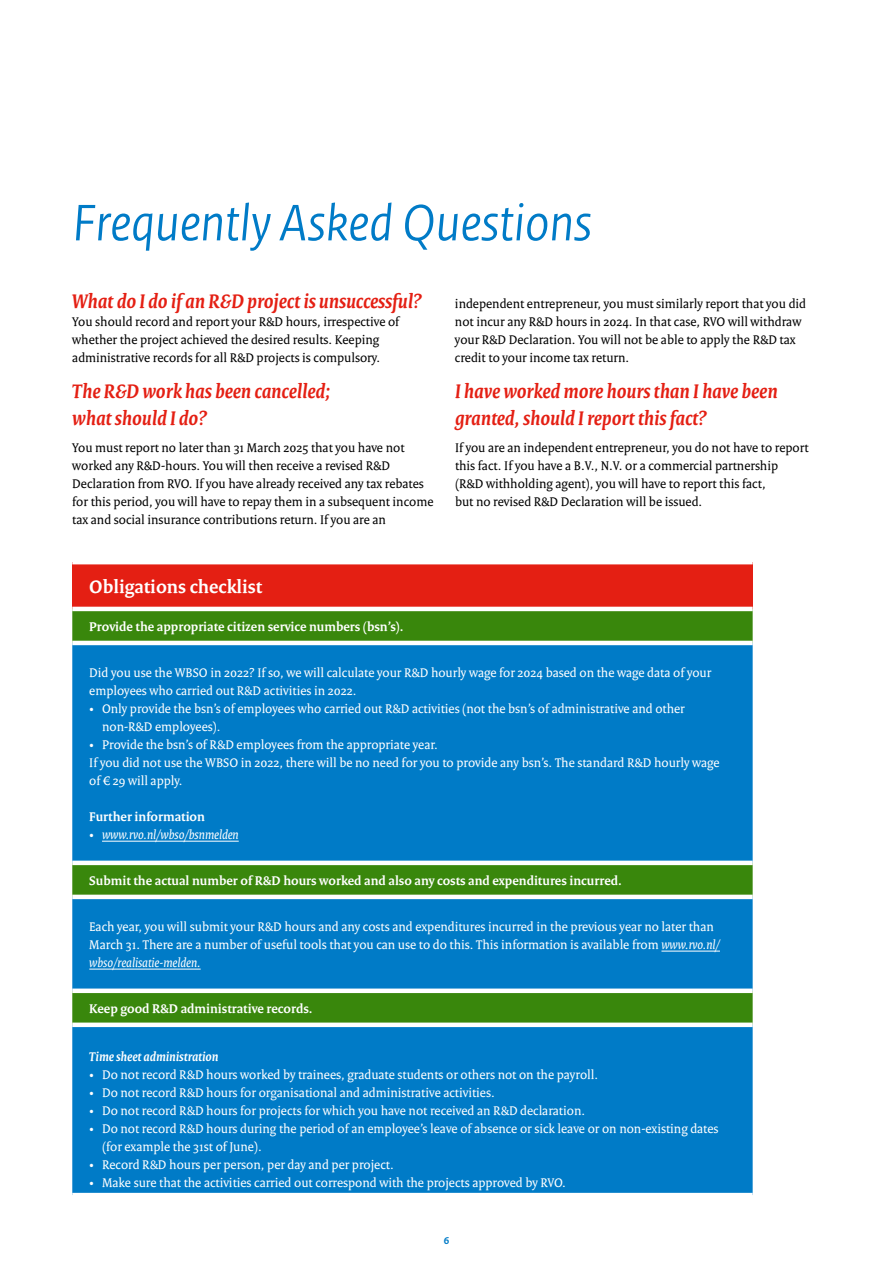
<style>
.page{position:relative;width:893px;height:1263px;background:#fff}
.page>*{position:absolute;margin:0;border:0;box-sizing:border-box;transform-origin:0 0}
.H2_03_RO_Kop{font:italic 54px "Rijksoverheid Sans Heading";color:#007bc7}
.H3_Paragraafkop_zonder_witruimte_na{font:italic 700 21px/27px "Rijksoverheid Serif";color:#e41f13}
.P_tabel_kop{font:700 19.5px "Rijksoverheid Serif";color:#fff}
.Tabeltekst-wit{font:13.5px/18px "Rijksoverheid Serif";color:#fff}
.P_10_RO_Broodtekst{font:13.5px/18px "Rijksoverheid Serif";color:#000}
.Tabel_Koppen{font:700 13.5px "Rijksoverheid Serif";color:#fff}
.t1{font:italic 13.5px "Rijksoverheid Serif";color:#fff}
.Tabeltekst-wit-2{font:italic 700 13.5px "Rijksoverheid Serif";color:#fff}
.Tabeltekst-wit-3{font:700 13.5px "Rijksoverheid Serif";color:#fff}
.t2{font:700 10.5px "Rijksoverheid Sans Text";color:#007bc7}
.s1{font-style:normal}
.s2{font-style:italic}
</style>
<div class="page">
<div style="left:72px;top:562px;width:681px;height:47px;background:#e41f13"></div>
<div style="left:72px;top:611px;width:681px;height:30px;background:#39870c"></div>
<svg style="left:72px;top:645px;width:681px;height:548px;background:#077cb2"></svg>
<hr style="left:72px;top:861px;width:681px;height:4px;background:#fff">
<hr style="left:72px;top:895px;width:681px;height:4px;background:#fff">
<div style="left:72px;top:988px;width:681px;height:5px;background:#fff"></div>
<div style="left:72px;top:1022px;width:681px;height:5px;background:#fff"></div>
<hr style="left:72px;top:560px;width:681px;height:4px;background:#fff">
<hr style="left:72px;top:607px;width:681px;height:4px;background:#fff">
<hr style="left:102px;top:841px;width:137px;height:1px;background:#fff">
<hr style="left:661px;top:951px;width:59px;height:1px;background:#fff">
<hr style="left:89px;top:969px;width:112px;height:1px;background:#fff">
<h2 class="H2_03_RO_Kop" style="left:72px;top:192px;width:521px">Frequently Asked Questions</h2>
<h3 class="H3_Paragraafkop_zonder_witruimte_na" style="left:72px;top:287px;width:351px">What do I do if an R&amp;D project is unsuccessful?</h3>
<p class="P_10_RO_Broodtekst" style="left:72px;top:312px;width:329px">You should record and report your R&amp;D hours, irrespective of whether the project achieved the desired results. Keeping administrative records for all R&amp;D projects is compulsory.</p>
<h3 class="H3_Paragraafkop_zonder_witruimte_na" style="left:72px;top:377px;width:260px">The R&amp;D work has been cancelled; what should I do?</h3>
<p class="P_10_RO_Broodtekst" style="left:72px;top:438px;width:363px">You must report no later than 31 March 2025 that you have not worked any R&amp;D-hours. You will then receive a revised R&amp;D Declaration from RVO. If you have already received any tax rebates for this period, you will have to repay them in a subsequent income tax and social insurance contributions return. If you are an</p>
<p class="P_10_RO_Broodtekst" style="left:455px;top:294px;width:353px">independent entrepreneur, you must similarly report that you did not incur any R&amp;D hours in 2024. In that case, RVO will withdraw your R&amp;D Declaration. You will not be able to apply the R&amp;D tax credit to your income tax return.</p>
<h3 class="H3_Paragraafkop_zonder_witruimte_na" style="left:455px;top:377px;width:324px">I have worked more hours than I have been granted, should I report this fact?</h3>
<p class="P_10_RO_Broodtekst" style="left:455px;top:438px;width:355px">If you are an independent entrepreneur, you do not have to report this fact. If you have a B.V., N.V. or a commercial partnership (R&amp;D withholding agent), you will have to report this fact,<br>but no revised R&amp;D Declaration will be issued.</p>
<p class="P_tabel_kop" style="left:89px;top:575px;width:175px">Obligations checklist</p>
<p class="Tabel_Koppen" style="left:89px;top:618px;width:316px">Provide the appropriate citizen service numbers (bsn’s).</p>
<p class="Tabeltekst-wit" style="left:89px;top:663px;width:623px">Did you use the WBSO in 2022? If so, we will calculate your R&amp;D hourly wage for 2024 based on the wage data of your employees who carried out R&amp;D activities in 2022.</p>
<p class="Tabeltekst-wit" style="left:102px;top:699px;width:584px;text-indent:-13px">• Only provide the bsn’s of employees who carried out R&amp;D activities (not the bsn’s of administrative and other non-R&amp;D employees).</p>
<p class="Tabeltekst-wit" style="left:89px;top:735px;width:350px">• Provide the bsn’s of R&amp;D employees from the appropriate year.</p>
<p class="Tabeltekst-wit" style="left:89px;top:753px;width:632px">If you did not use the WBSO in 2022, there will be no need for you to provide any bsn’s. The standard R&amp;D hourly wage of € 29 will apply.</p>
<p class="Tabeltekst-wit-3" style="left:89px;top:808px;width:117px">Further information</p>
<p class="t1" style="left:89px;top:826px;width:151px"><span class="s1">•</span> www.rvo.nl/wbso/bsnmelden</p>
<p class="Tabel_Koppen" style="left:89px;top:872px;width:534px">Submit the actual number of R&amp;D hours worked and also any costs and expenditures incurred.</p>
<p class="Tabeltekst-wit" style="left:89px;top:917px;width:632px">Each year, you will submit your R&amp;D hours and any costs and expenditures incurred in the previous year no later than<br>March 31. There are a number of useful tools that you can use to do this. This information is available from <span class="s2">www.rvo.nl/ wbso/realisatie-melden.</span></p>
<p class="Tabel_Koppen" style="left:89px;top:1000px;width:225px">Keep good R&amp;D administrative records.</p>
<p class="Tabeltekst-wit-2" style="left:89px;top:1048px;width:131px">Time sheet administration</p>
<p class="Tabeltekst-wit" style="left:89px;top:1065px;width:510px">• Do not record R&amp;D hours worked by trainees, graduate students or others not on the payroll.</p>
<p class="Tabeltekst-wit" style="left:89px;top:1083px;width:407px">• Do not record R&amp;D hours for organisational and administrative activities.</p>
<p class="Tabeltekst-wit" style="left:89px;top:1101px;width:497px">• Do not record R&amp;D hours for projects for which you have not received an R&amp;D declaration.</p>
<p class="Tabeltekst-wit" style="left:102px;top:1119px;width:618px;text-indent:-13px">• Do not record R&amp;D hours during the period of an employee’s leave of absence or sick leave or on non-existing dates (for example the 31st of June).</p>
<p class="Tabeltekst-wit" style="left:89px;top:1155px;width:306px">• Record R&amp;D hours per person, per day and per project.</p>
<p class="Tabeltekst-wit" style="left:89px;top:1173px;width:478px">• Make sure that the activities carried out correspond with the projects approved by RVO.</p>
<p class="t2" style="left:444px;top:1234px;width:7px">6</p>
</div>
